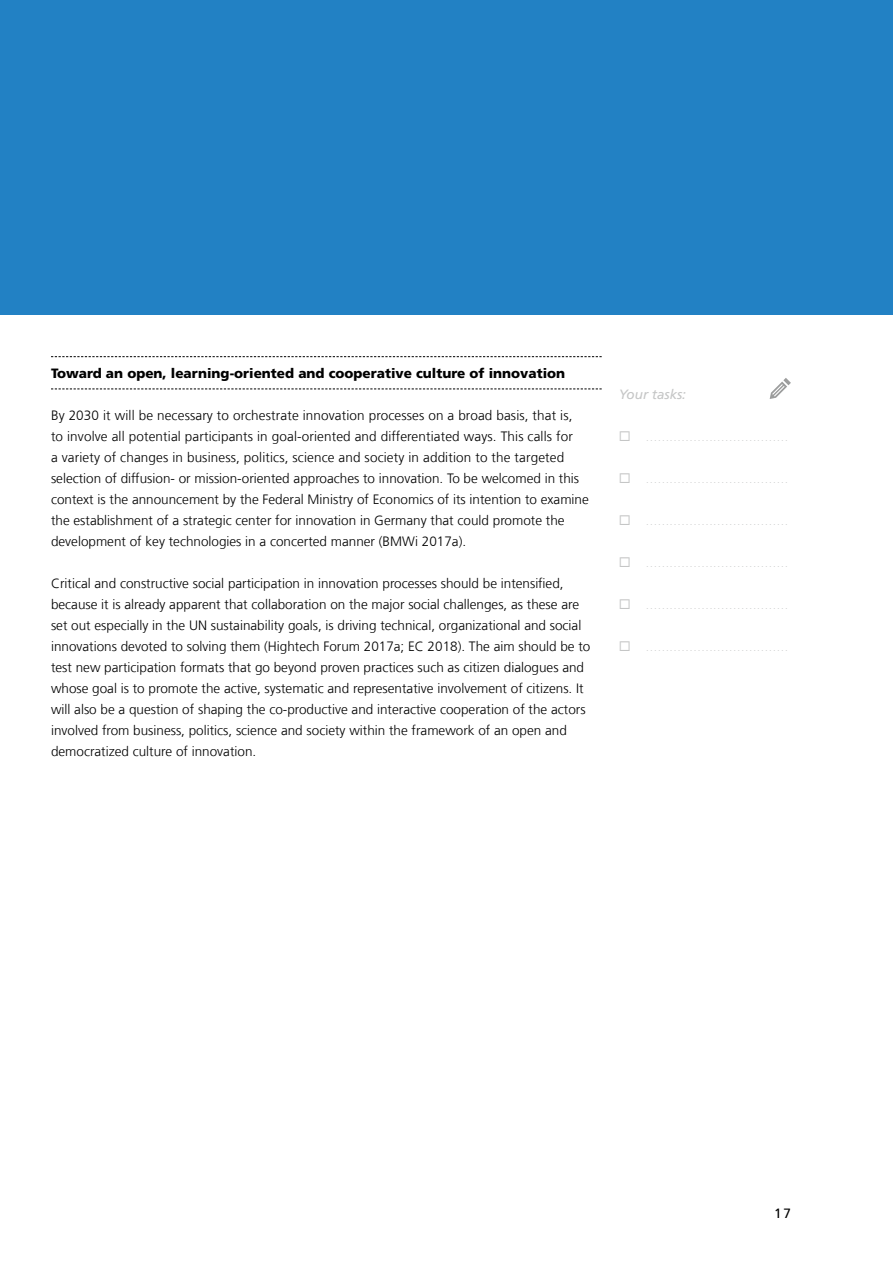
<style>
.page{position:relative;width:893px;height:1263px;background:#fff}
.page>*{position:absolute;margin:0;border:0;box-sizing:border-box;transform-origin:0 0}
.t1{font:300 13.5px/21px "Frutiger LT Com";color:#000}
.t2{font:900 13.5px "Frutiger LT Com";color:#000}
.t3{font:italic 13.5px "Frutiger LT Com";letter-spacing:-.005em;color:#c5c6c6}
.t4{font:13.5px "Frutiger LT Com";color:#000}
.t5{font:italic 300 10.5px "Frutiger LT Com";color:#c5c6c6}
</style>
<div class="page">
<div style="left:0;top:0;width:893px;height:315px;background:#2281c4"></div>
<svg style="left:51px;top:356px;width:551px;height:1px"></svg>
<svg style="left:51px;top:389px;width:551px;height:1px"></svg>
<svg style="left:770px;top:378px;width:21px;height:21px"></svg>
<p class="t2" style="left:51px;top:365px;width:516px">Toward an open, learning-oriented and cooperative culture of innovation</p>
<p class="t1" style="left:51px;top:405px;width:539px">By 2030 it will be necessary to orchestrate innovation processes on a broad basis, that is,<br>to involve all potential participants in goal-oriented and differentiated ways. This calls for<br>a variety of changes in business, politics, science and society in addition to the targeted selection of diffusion- or mission-oriented approaches to innovation. To be welcomed in this context is the announcement by the Federal Ministry of Economics of its intention to examine the establishment of a strategic center for innovation in Germany that could promote the development of key technologies in a concerted manner (BMWi 2017a).</p>
<p class="t1" style="left:51px;top:573px;width:541px">Critical and constructive social participation in innovation processes should be intensified, because it is already apparent that collaboration on the major social challenges, as these are set out especially in the UN sustainability goals, is driving technical, organizational and social innovations devoted to solving them (Hightech Forum 2017a; EC 2018). The aim should be to test new participation formats that go beyond proven practices such as citizen dialogues and whose goal is to promote the active, systematic and representative involvement of citizens. It will also be a question of shaping the co-productive and interactive cooperation of the actors involved from business, politics, science and society within the framework of an open and democratized culture of innovation.</p>
<p class="t3" style="left:619px;top:386px;width:69px">Your tasks:</p>
<p class="t5" style="left:619px;top:431px;width:171px">◻ ....................................</p>
<p class="t5" style="left:619px;top:473px;width:171px">◻ ....................................</p>
<p class="t5" style="left:619px;top:515px;width:171px">◻ ....................................</p>
<p class="t5" style="left:619px;top:557px;width:171px">◻ ....................................</p>
<p class="t5" style="left:619px;top:599px;width:171px">◻ ....................................</p>
<p class="t5" style="left:619px;top:641px;width:171px">◻ ....................................</p>
<p class="t4" style="left:774px;top:1205px;width:18px">17</p>
</div>
